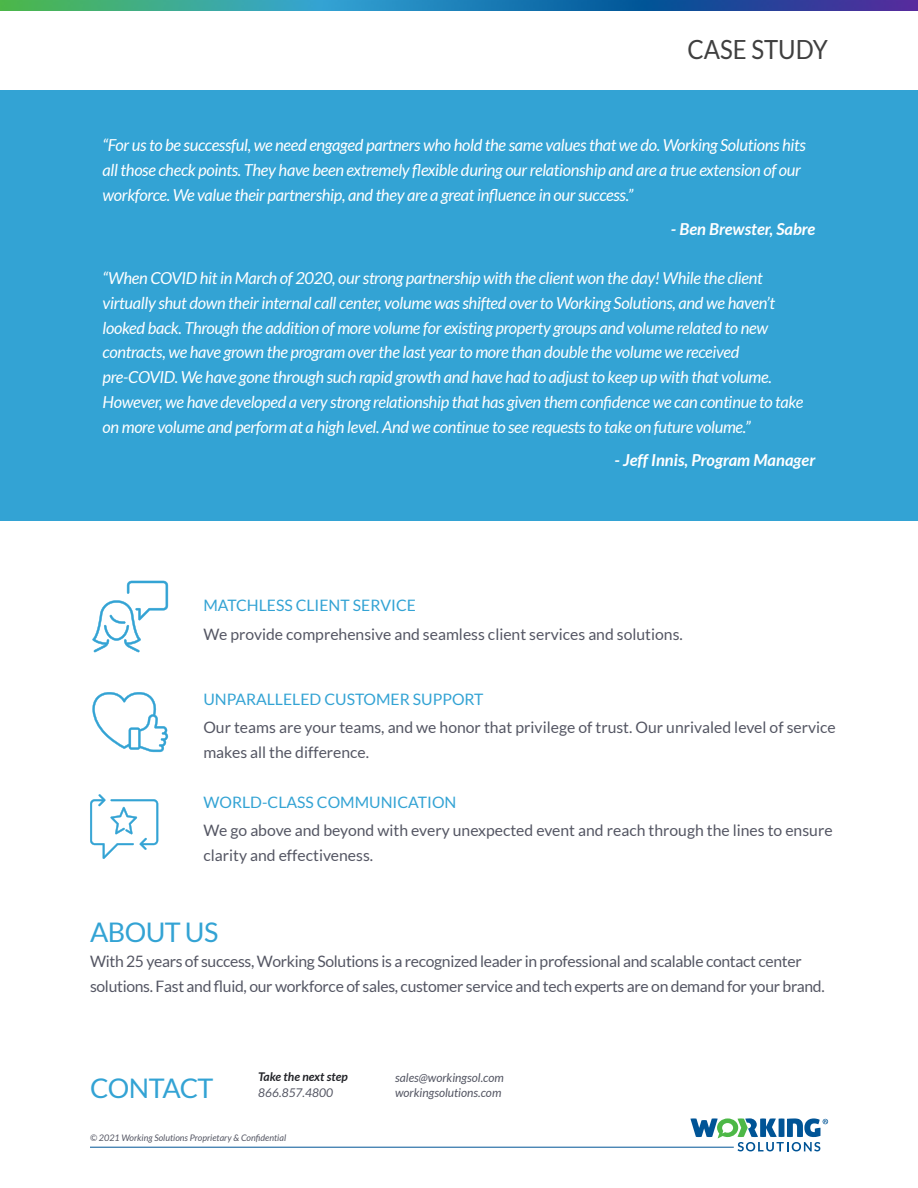
<style>
.page{position:relative;width:918px;height:1188px;background:#fff}
.page>*{position:absolute;margin:0;border:0;box-sizing:border-box;transform-origin:0 0}
.t1{font:27px "Lato";letter-spacing:-.02em;color:#33a3d4}
.t2{font:26.4px "Lato";color:#3f3f3f;scale:.91 1}
.t3{font:italic 16.5px/24.8px "Lato";letter-spacing:-.02em;color:#fff}
.t4{font:italic 700 16.5px "Lato";color:#fff}
.t5{font:15.75px/24.9px "Lato";color:#545663}
.t6{font:15.75px/24.9px "Lato";letter-spacing:-.02em;color:#545663}
.t7{font:15.75px "Lato";color:#33a3d4}
.t8{font:italic 12px/15.9px "Lato";color:#545663}
.t9{font:italic 700 12px "Lato";color:#222328}
.t10{font:italic 9px "Lato";color:#545663}
</style>
<div class="page">
<img style="left:0;top:0;width:918px;height:11px">
<hr style="left:90px;top:1147px;width:644px;height:1px;background:#005597">
<svg style="left:690px;top:1118px;width:138px;height:33px"></svg>
<div style="left:0;top:90px;width:918px;height:430px;background:#33a3d4"></div>
<svg style="left:92px;top:581px;width:76px;height:71px"></svg>
<svg style="left:92px;top:692px;width:76px;height:60px"></svg>
<svg style="left:90px;top:794px;width:68px;height:65px"></svg>
<h2 class="t2" style="left:687px;top:34px;width:156px">CASE STUDY</h2>
<p class="t3" style="left:103px;top:133px;width:705px">“For us to be successful, we need engaged partners who hold the same values that we do. Working Solutions hits all those check points. They have been extremely flexible during our relationship and are a true extension of our workforce. We value their partnership, and they are a great influence in our success.”</p>
<p class="t4" style="left:671px;top:219px;width:146px">- Ben Brewster, Sabre</p>
<p class="t3" style="left:103px;top:266px;width:702px">“When COVID hit in March of 2020, our strong partnership with the client won the day! While the client virtually shut down their internal call center, volume was shifted over to Working Solutions, and we haven’t looked back. Through the addition of more volume for existing property groups and volume related to new contracts, we have grown the program over the last year to more than double the volume we received pre-COVID. We have gone through such rapid growth and have had to adjust to keep up with that volume.<br>However, we have developed a very strong relationship that has given them confidence we can continue to take on more volume and perform at a high level. And we continue to see requests to take on future volume.”</p>
<p class="t4" style="left:614px;top:451px;width:202px">- Jeff Innis, Program Manager</p>
<p class="t7" style="left:203px;top:597px;width:214px">MATCHLESS CLIENT SERVICE</p>
<p class="t5" style="left:203px;top:621px;width:481px">We provide comprehensive and seamless client services and solutions.</p>
<p class="t7" style="left:203px;top:690px;width:282px">UNPARALLELED CUSTOMER SUPPORT</p>
<p class="t5" style="left:203px;top:715px;width:634px">Our teams are your teams, and we honor that privilege of trust. Our unrivaled level of service makes all the difference.</p>
<p class="t7" style="left:203px;top:793px;width:255px">WORLD-CLASS COMMUNICATION</p>
<p class="t5" style="left:203px;top:818px;width:631px">We go above and beyond with every unexpected event and reach through the lines to ensure clarity and effectiveness.</p>
<h1 class="t1" style="left:90px;top:917px;width:130px">ABOUT US</h1>
<p class="t6" style="left:90px;top:949px;width:736px">With 25 years of success, Working Solutions is a recognized leader in professional and scalable contact center solutions. Fast and fluid, our workforce of sales, customer service and tech experts are on demand for your brand.</p>
<p class="t9" style="left:258px;top:1070px;width:91px">Take the next step</p>
<h1 class="t1" style="left:90px;top:1073px;width:125px">CONTACT</h1>
<p class="t8" style="left:258px;top:1085px;width:76px">866.857.4800</p>
<p class="t10" style="left:90px;top:1133px;width:198px">© 2021 Working Solutions Proprietary &amp; Confidential</p>
<p class="t8" style="left:395px;top:1070px;width:110px">sales@workingsol.com workingsolutions.com</p>
</div>
